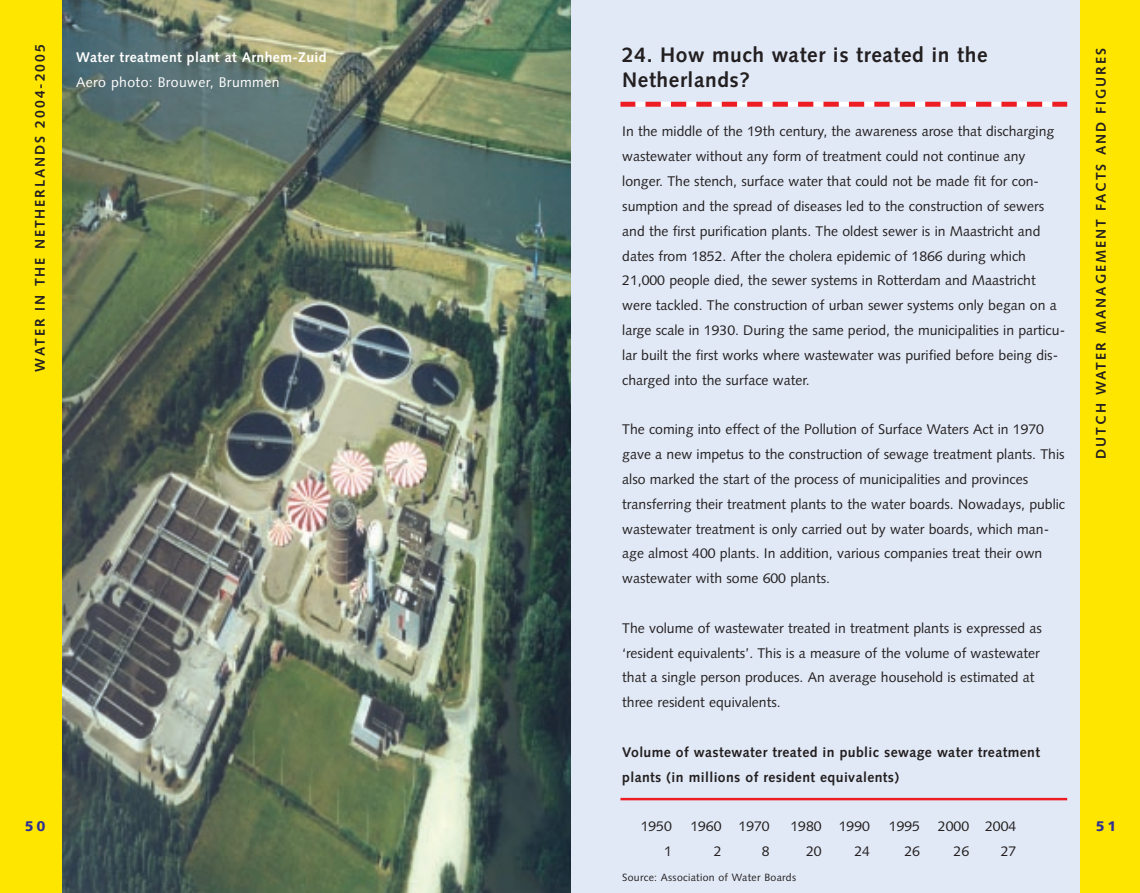
<style>
.page{position:relative;width:1140px;height:893px;background:#fff}
.page>*{position:absolute;margin:0;border:0;box-sizing:border-box;transform-origin:0 0}
.t1{font:700 21px/24.8px "Syntax";letter-spacing:.03em;color:#231f20}
.t2{font:14px/24.8px "Syntax";color:#231f20}
.t3{font:700 14px/24.8px "Syntax";letter-spacing:.03em;color:#231f20}
.t4{font:700 14px "Syntax";letter-spacing:.14em;color:#231f20}
.t5{font:700 14px "Syntax";letter-spacing:.03em;color:#fff}
.t6{font:14px "Syntax";letter-spacing:.03em;color:#fff}
.t7{font:900 14px "Syntax";color:#2e3092}
.t8{font:10.5px "Syntax";letter-spacing:.03em;color:#231f20}
</style>
<div class="page">
<img style="left:62px;top:0;width:508px;height:892px">
<div style="left:570px;top:0;width:509px;height:892px;background:#e1e9f6"></div>
<div style="left:1079px;top:0;width:60px;height:892px;background:#ffe601"></div>
<div style="left:0;top:0;width:62px;height:892px;background:#ffe601"></div>
<svg style="left:635px;top:102px;width:417px;height:5px"></svg>
<div style="left:620px;top:102px;width:15px;height:5px;background:#ee1d23"></div>
<div style="left:1052px;top:102px;width:15px;height:5px;background:#ee1d23"></div>
<hr style="left:620px;top:797px;width:447px;height:3px;background:#ee1d23">
<p class="t4" style="left:34px;top:371px;width:329px;rotate:-90deg">WATER IN THE NETHERLANDS 2004-2005</p>
<p class="t5" style="left:76px;top:52px;width:252px">Water treatment plant at Arnhem-Zuid</p>
<p class="t6" style="left:76px;top:76px;width:205px">Aero photo: Brouwer, Brummen</p>
<p class="t7" style="left:25px;top:820px;width:22px">50</p>
<h1 class="t1" style="left:622px;top:44px;width:367px">24. How much water is treated in the<br>Netherlands?</h1>
<p class="t2" style="left:622px;top:121px;width:444px">In the middle of the 19th century, the awareness arose that discharging wastewater without any form of treatment could not continue any longer. The stench, surface water that could not be made fit for con&shy;sumption and the spread of diseases led to the construction of sewers and the first purification plants. The oldest sewer is in Maastricht and dates from 1852. After the cholera epidemic of 1866 during which 21,000 people died, the sewer systems in Rotterdam and Maastricht were tackled. The construction of urban sewer systems only began on a large scale in 1930. During the same period, the municipalities in particu&shy;lar built the first works where wastewater was purified before being dis&shy;charged into the surface water.</p>
<p class="t2" style="left:622px;top:418px;width:444px">The coming into effect of the Pollution of Surface Waters Act in 1970 gave a new impetus to the construction of sewage treatment plants. This also marked the start of the process of municipalities and provinces transferring their treatment plants to the water boards. Nowadays, public wastewater treatment is only carried out by water boards, which man&shy;age almost 400 plants. In addition, various companies treat their own wastewater with some 600 plants.</p>
<p class="t2" style="left:622px;top:617px;width:421px">The volume of wastewater treated in treatment plants is expressed as ‘resident equivalents’. This is a measure of the volume of wastewater that a single person produces. An average household is estimated at three resident equivalents.</p>
<p class="t3" style="left:622px;top:741px;width:419px">Volume of wastewater treated in public sewage water treatment plants (in millions of resident equivalents)</p>
<p class="t2" style="left:640px;top:815px;width:33px">1950</p>
<p class="t2" style="left:690px;top:815px;width:81px">1960 1970</p>
<p class="t2" style="left:790px;top:815px;width:81px">1980 1990</p>
<p class="t2" style="left:888px;top:815px;width:33px">1995</p>
<p class="t2" style="left:937px;top:815px;width:80px">2000 2004</p>
<p class="t2" style="left:664px;top:840px;width:9px">1</p>
<p class="t2" style="left:713px;top:840px;width:9px">2</p>
<p class="t2" style="left:761px;top:840px;width:9px">8</p>
<p class="t2" style="left:806px;top:840px;width:17px">20</p>
<p class="t2" style="left:854px;top:840px;width:17px">24</p>
<p class="t2" style="left:904px;top:840px;width:17px">26</p>
<p class="t2" style="left:953px;top:840px;width:17px">26</p>
<p class="t2" style="left:1000px;top:840px;width:17px">27</p>
<p class="t8" style="left:622px;top:873px;width:175px">Source: Association of Water Boards</p>
<p class="t4" style="left:1095px;top:458px;width:412px;rotate:-90deg">DUTCH WATER MANAGEMENT FACTS AND FIGURES</p>
<p class="t7" style="left:1095px;top:820px;width:22px">51</p>
</div>
